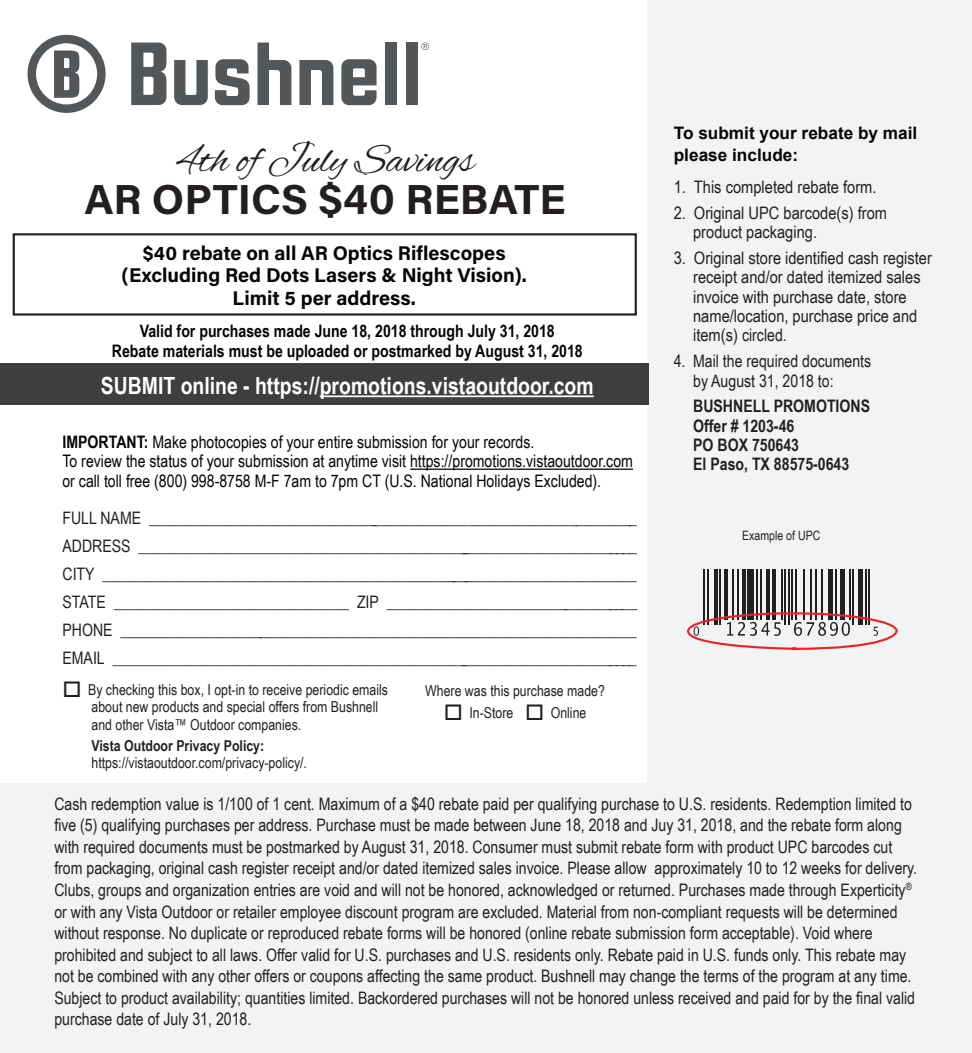
<style>
.page{position:relative;width:972px;height:1053px;background:#fff}
.page>*{position:absolute;margin:0;border:0;box-sizing:border-box;transform-origin:0 0}
.t1{font:700 42.07px/42.8px "Acumin Pro";color:#231f20;text-align:center}
.t2{font:700 23.62px "Arial Narrow";color:#fff}
.t3{font:700 19.8px/22.5px "Acumin Pro";color:#040503;text-align:center}
.t4{font:17.32px/21.6px "Arial Narrow";color:#231f20}
.t5{font:700 17.32px "Arial Narrow";color:#231f20}
.t6{font:17.32px/19.3px "Arial Narrow";color:#040503}
.t7{font:17.32px "Arial Narrow";color:#231f20;scale:1.04 1}
.t8{font:700 17.32px "Arial Narrow";color:#040503}
.t9{font:700 17.32px/21.6px "Arial";color:#040503}
.t10{font:15.08px/17.3px "Arial Narrow";color:#231f20}
.t11{font:700 15.08px "Arial Narrow";color:#231f20}
.t12{font:12.83px "Arial Narrow";color:#231f20}
.s1{font-family:"Alex Brush";font-weight:400}
.s2{font-weight:700}
.s3{font-weight:400}
</style>
<div class="page">
<div style="left:0;top:783px;width:972px;height:270px;background:#f2f3f4"></div>
<div style="left:648px;top:0;width:324px;height:794px;background:#f2f3f4"></div>
<div style="left:13px;top:233px;width:624px;height:83px;border:2px solid #231f20"></div>
<hr style="left:410px;top:469px;width:223px;height:1px;background:#040503">
<div style="left:0;top:364px;width:648px;height:41px;background:#3e3e3f"></div>
<hr style="left:320px;top:395px;width:274px;height:2px;background:#fff">
<hr style="left:704px;top:569px;width:1px;height:56px;background:#231f20">
<hr style="left:707px;top:569px;width:2px;height:56px;background:#231f20">
<hr style="left:714px;top:569px;width:3px;height:56px;background:#231f20">
<hr style="left:720px;top:569px;width:1px;height:56px;background:#231f20">
<hr style="left:725px;top:569px;width:3px;height:51px;background:#231f20">
<hr style="left:732px;top:569px;width:1px;height:51px;background:#231f20">
<hr style="left:737px;top:569px;width:1px;height:51px;background:#231f20">
<hr style="left:742px;top:569px;width:3px;height:51px;background:#231f20">
<div style="left:748px;top:569px;width:6px;height:51px;background:#231f20"></div>
<hr style="left:756px;top:569px;width:2px;height:51px;background:#231f20">
<hr style="left:760px;top:569px;width:1px;height:51px;background:#231f20">
<hr style="left:767px;top:569px;width:3px;height:51px;background:#231f20">
<hr style="left:772px;top:569px;width:3px;height:51px;background:#231f20">
<hr style="left:781px;top:569px;width:1px;height:51px;background:#231f20">
<hr style="left:784px;top:569px;width:2px;height:56px;background:#231f20">
<hr style="left:788px;top:569px;width:1px;height:56px;background:#231f20">
<hr style="left:791px;top:569px;width:2px;height:51px;background:#231f20">
<hr style="left:795px;top:569px;width:1px;height:51px;background:#231f20">
<hr style="left:804px;top:569px;width:1px;height:51px;background:#231f20">
<hr style="left:811px;top:569px;width:1px;height:51px;background:#231f20">
<hr style="left:816px;top:569px;width:1px;height:51px;background:#231f20">
<hr style="left:821px;top:569px;width:1px;height:51px;background:#231f20">
<div style="left:828px;top:569px;width:5px;height:51px;background:#231f20"></div>
<hr style="left:835px;top:569px;width:2px;height:51px;background:#231f20">
<div style="left:840px;top:569px;width:5px;height:51px;background:#231f20"></div>
<hr style="left:849px;top:569px;width:2px;height:51px;background:#231f20">
<hr style="left:853px;top:569px;width:1px;height:56px;background:#231f20">
<div style="left:858px;top:569px;width:5px;height:56px;background:#231f20"></div>
<hr style="left:865px;top:569px;width:1px;height:56px;background:#231f20">
<hr style="left:868px;top:569px;width:2px;height:56px;background:#231f20">
<svg style="left:794px;top:622px;width:56px;height:14px"></svg>
<svg style="left:727px;top:622px;width:54px;height:14px"></svg>
<svg style="left:694px;top:626px;width:5px;height:10px"></svg>
<svg style="left:874px;top:627px;width:4px;height:9px"></svg>
<div style="left:687px;top:612px;width:211px;height:38px;border:2px solid #ee2123;border-radius:50%"></div>
<svg style="left:215px;top:59px;width:35px;height:46px"></svg>
<svg style="left:341px;top:59px;width:36px;height:46px"></svg>
<div style="left:385px;top:43px;width:12px;height:62px;background:#54575a"></div>
<div style="left:407px;top:43px;width:11px;height:62px;background:#54575a"></div>
<svg style="left:174px;top:60px;width:34px;height:45px"></svg>
<svg style="left:131px;top:43px;width:35px;height:62px"></svg>
<svg style="left:421px;top:43px;width:8px;height:7px"></svg>
<svg style="left:257px;top:43px;width:34px;height:62px"></svg>
<svg style="left:299px;top:60px;width:34px;height:45px"></svg>
<svg style="left:28px;top:35px;width:78px;height:78px"></svg>
<p class="t1" style="left:85px;top:133px;width:483px"><span class="s1">4th of July Savings<br></span>AR OPTICS $40 REBATE</p>
<p class="t3" style="left:122px;top:241px;width:407px">$40 rebate on all AR Optics Riflescopes (Excluding Red Dots Lasers &amp; Night Vision).<br>Limit 5 per address.</p>
<p class="t8" style="left:140px;top:318px;width:417px">Valid for purchases made June 18, 2018 through July 31, 2018</p>
<p class="t8" style="left:112px;top:338px;width:472px">Rebate materials must be uploaded or postmarked by August 31, 2018</p>
<p class="t2" style="left:101px;top:368px;width:494px">SUBMIT online - https://promotions.vistaoutdoor.com</p>
<p class="t6" style="left:62px;top:432px;width:474px"><span class="s2">IMPORTANT:</span> Make photocopies of your entire submission for your records.</p>
<p class="t6" style="left:62px;top:451px;width:572px">To review the status of your submission at anytime visit https://promotions.vistaoutdoor.com or call toll free (800) 998-8758 M-F 7am to 7pm CT (U.S. National Holidays Excluded).</p>
<p class="t5" style="left:62px;top:505px;width:576px"><span class="s3">FULL NAME</span> _______________________________________________________________</p>
<p class="t5" style="left:62px;top:533px;width:576px"><span class="s3">ADDRESS</span> _________________________________________________________________</p>
<p class="t5" style="left:62px;top:561px;width:576px"><span class="s3">CITY</span> _____________________________________________________________________</p>
<p class="t5" style="left:62px;top:589px;width:576px"><span class="s3">STATE</span> ______________________________ <span class="s3">ZIP</span> _________________________________</p>
<p class="t5" style="left:62px;top:617px;width:576px"><span class="s3">PHONE</span> __________________________________________________________________</p>
<p class="t5" style="left:62px;top:645px;width:576px"><span class="s3">EMAIL</span> ____________________________________________________________________</p>
<p class="t10" style="left:92px;top:681px;width:298px;text-indent:-29px">□ By checking this box, I opt-in to receive periodic emails about new products and special offers from Bushnell and other Vista™ Outdoor companies.</p>
<p class="t11" style="left:92px;top:735px;width:174px">Vista Outdoor Privacy Policy:</p>
<p class="t10" style="left:92px;top:754px;width:217px">https://vistaoutdoor.com/privacy-policy/.</p>
<p class="t10" style="left:425px;top:682px;width:181px">Where was this purchase made?</p>
<p class="t10" style="left:444px;top:703px;width:144px">□ In-Store □ Online</p>
<p class="t9" style="left:674px;top:123px;width:245px">To submit your rebate by mail please include:</p>
<p class="t7" style="left:674px;top:174px;width:196px">1. This completed rebate form.</p>
<p class="t7" style="left:674px;top:200px;width:207px">2. Original UPC barcode(s) from</p>
<p class="t7" style="left:693px;top:219px;width:121px">product packaging.</p>
<p class="t7" style="left:674px;top:245px;width:250px">3. Original store identified cash register</p>
<p class="t7" style="left:693px;top:264px;width:220px">receipt and/or dated itemized sales</p>
<p class="t7" style="left:693px;top:284px;width:207px">invoice with purchase date, store</p>
<p class="t7" style="left:693px;top:303px;width:217px">name/location, purchase price and</p>
<p class="t7" style="left:693px;top:323px;width:92px">item(s) circled.</p>
<p class="t4" style="left:674px;top:350px;width:199px">4. Mail the required documents</p>
<p class="t4" style="left:693px;top:369px;width:142px">by August 31, 2018 to:</p>
<p class="t5" style="left:693px;top:393px;width:178px">BUSHNELL PROMOTIONS</p>
<p class="t5" style="left:693px;top:413px;width:103px">Offer # 1203-46</p>
<p class="t5" style="left:693px;top:432px;width:107px">PO BOX 750643</p>
<p class="t5" style="left:693px;top:451px;width:158px">El Paso, TX 88575-0643</p>
<p class="t12" style="left:742px;top:526px;width:80px">Example of UPC</p>
<p class="t4" style="left:54px;top:792px;width:864px">Cash redemption value is 1/100 of 1 cent. Maximum of a $40 rebate paid per qualifying purchase to U.S. residents. Redemption limited to five (5) qualifying purchases per address. Purchase must be made between June 18, 2018 and Juy 31, 2018, and the rebate form along with required documents must be postmarked by August 31, 2018. Consumer must submit rebate form with product UPC barcodes cut from packaging, original cash register receipt and/or dated itemized sales invoice. Please allow approximately 10 to 12 weeks for delivery.<br>Clubs, groups and organization entries are void and will not be honored, acknowledged or returned. Purchases made through Experticity<sup>® </sup>or with any Vista Outdoor or retailer employee discount program are excluded. Material from non-compliant requests will be determined without response. No duplicate or reproduced rebate forms will be honored (online rebate submission form acceptable). Void where prohibited and subject to all laws. Offer valid for U.S. purchases and U.S. residents only. Rebate paid in U.S. funds only. This rebate may not be combined with any other offers or coupons affecting the same product. Bushnell may change the terms of the program at any time.<br>Subject to product availability; quantities limited. Backordered purchases will not be honored unless received and paid for by the final valid purchase date of July 31, 2018.</p>
</div>
